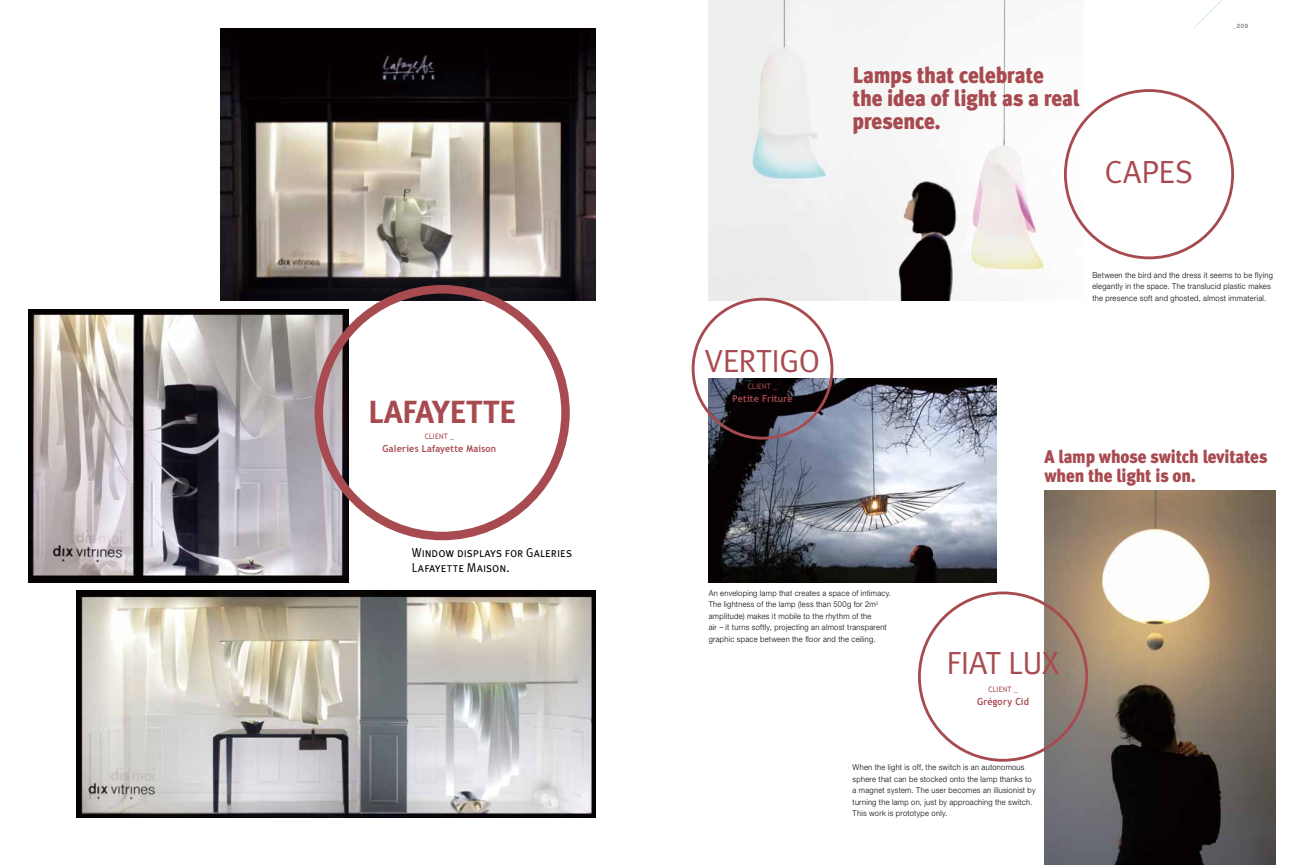
<style>
.page{position:relative;width:1304px;height:865px;background:#fff}
.page>*{position:absolute;margin:0;border:0;box-sizing:border-box;transform-origin:0 0}
.t1{font:32px "Meta Plus Caps";letter-spacing:-.01em;color:#a84b51}
.t2{font:32px "Meta Plus Bold Caps";letter-spacing:-.015em;color:#a84b51}
.t3{font:900 22.7px/23px "Meta Plus";letter-spacing:-.01em;color:#a84b51;scale:.93 1}
.t4{font:900 18.4px/19px "Meta Plus";letter-spacing:-.01em;color:#a84b51;scale:.93 1}
.t5{font:13px/15px "Meta Plus Caps";letter-spacing:-.005em;color:#000;scale:.93 1}
.t6{font:700 9.7px "Trebuchet MS";letter-spacing:.025em;color:#a84b51;scale:.93 1}
.t7{font:300 8.1px/11.5px "Helvetica Neue LT Pro";letter-spacing:.04em;color:#000;scale:.93 1}
.t8{font:7.6px "Trebuchet MS";letter-spacing:.03em;color:#a84b51;scale:.93 1}
.t9{font:700 6px "Helvetica Neue LT Pro";color:#898989}
.s1{font-family:"Helvetica Neue";font-weight:200;font-style:italic}
</style>
<div class="page">
<svg style="left:1193px;top:0;width:29px;height:28px"></svg>
<img style="left:76px;top:590px;width:519px;height:227px">
<img style="left:220px;top:28px;width:375px;height:272px">
<img style="left:709px;top:0;width:374px;height:300px">
<img style="left:1044px;top:490px;width:232px;height:375px">
<img style="left:709px;top:378px;width:287px;height:204px">
<div style="left:692px;top:298px;width:141px;height:141px;border:3px solid #a84b51;border-radius:50%"></div>
<img style="left:28px;top:309px;width:321px;height:273px">
<div style="left:315px;top:285px;width:255px;height:255px;border:9px solid #a84b51;border-radius:50%"></div>
<h1 class="t2" style="left:368px;top:393px;width:150px">LAFAYETTE</h1>
<p class="t8" style="left:425px;top:432px;width:33px">CLIENT _</p>
<p class="t6" style="left:383px;top:442px;width:124px">Galeries Lafayette Maison</p>
<h3 class="t5" style="left:412px;top:545px;width:174px">Window displays for Galeries<br>Lafayette Maison.</h3>
<h2 class="t3" style="left:853px;top:63px;width:246px">Lamps that celebrate<br>the idea of light as a real presence.</h2>
<h1 class="t1" style="left:1105px;top:153px;width:87px">Capes</h1>
<p class="t9" style="left:1233px;top:22px;width:17px"><span class="s1">_</span>209</p>
<h1 class="t1" style="left:705px;top:342px;width:117px">VERTIGO</h1>
<p class="t8" style="left:748px;top:382px;width:33px">CLIENT _</p>
<p class="t6" style="left:732px;top:393px;width:66px">Petite Friture</p>
<p class="t7" style="left:1092px;top:269px;width:196px">Between the bird and the dress it seems to be flying elegantly in the space. The translucid plastic makes the presence soft and ghosted, almost immaterial.</p>
<h3 class="t4" style="left:1044px;top:447px;width:241px">A lamp whose switch levitates when the light is on.</h3>
<p class="t7" style="left:709px;top:587px;width:198px">An enveloping lamp that creates a space of intimacy.<br>The lightness of the lamp (less than 500g for 2m<sup>2 </sup>amplitude) makes it mobile to the rhythm of the<br>air – it turns softly, projecting an almost transparent graphic space between the floor and the ceiling.</p>
<h1 class="t1" style="left:946px;top:644px;width:115px">FIAT LUX</h1>
<p class="t8" style="left:988px;top:684px;width:33px">CLIENT _</p>
<p class="t6" style="left:977px;top:695px;width:57px">Grégory Cid</p>
<p class="t7" style="left:853px;top:761px;width:198px">When the light is off, the switch is an autonomous sphere that can be stocked onto the lamp thanks to a magnet system. The user becomes an illusionist by turning the lamp on, just by approaching the switch.<br>This work is prototype only.</p>
</div>
